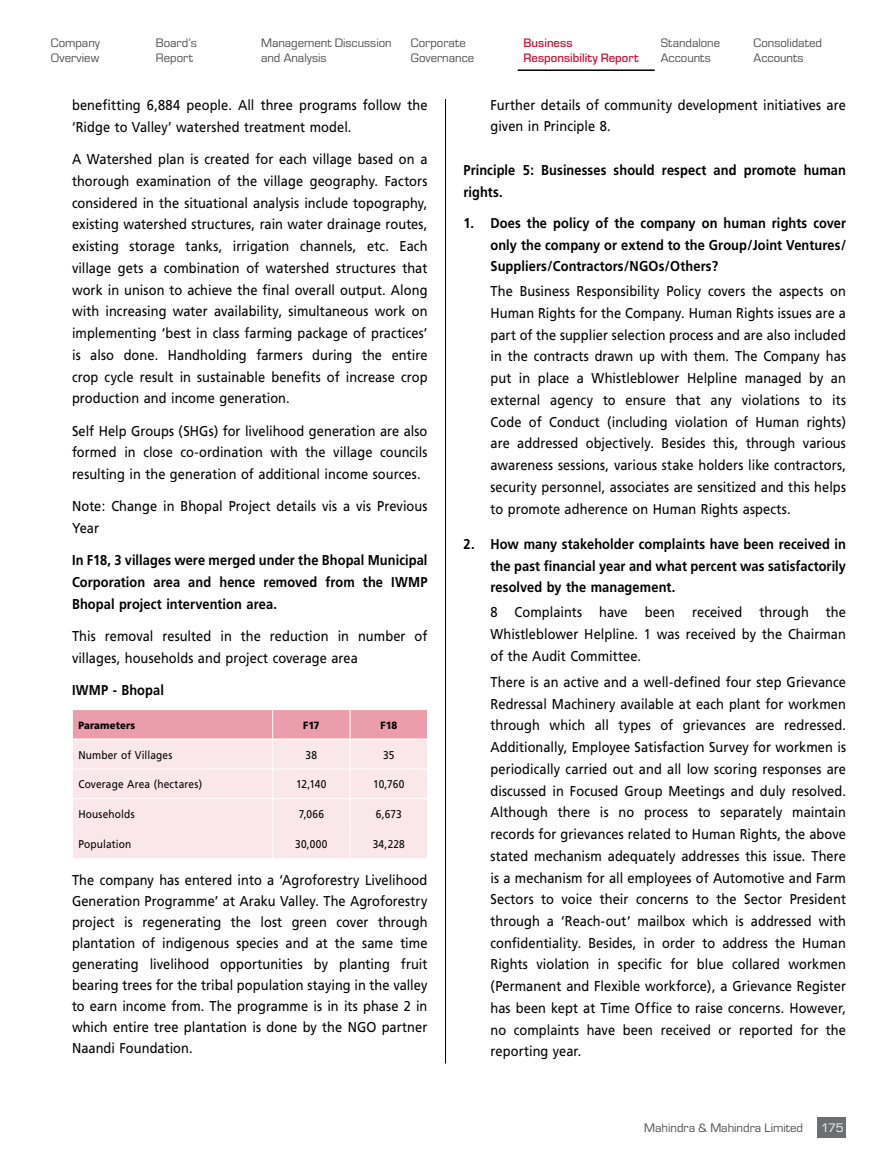
<style>
.page{position:relative;width:891px;height:1161px;background:#fff}
.page>*{position:absolute;margin:0;border:0;box-sizing:border-box;transform-origin:0 0}
.t1{font:14.25px/21.8px "Frutiger";letter-spacing:.005em;color:#000;text-align:justify;scale:.9 1}
.t2{font:700 14.25px/21.8px "Frutiger";letter-spacing:.01em;color:#000;text-align:justify;scale:.9 1}
.t3{font:12.75px/15px "Eurostile";color:#4d4d4f}
.t4{font:500 12.75px/15px "Eurostile";color:#cf0a2c}
.t5{font:12.75px "Eurostile";color:#fff}
.t6{font:11.25px "Frutiger";letter-spacing:.015em;color:#000;scale:.9 1}
.t7{font:900 10.5px "Frutiger";letter-spacing:.015em;color:#000;scale:.9 1}
</style>
<div class="page">
<hr style="left:518px;top:69px;width:137px;height:2px;background:#000">
<div style="left:818px;top:1117px;width:28px;height:21px;background:#6d6e71"></div>
<hr style="left:445px;top:99px;width:1px;height:965px;background:#000">
<div style="left:73px;top:799px;width:354px;height:59px;background:#fae7ea"></div>
<hr style="left:272px;top:799px;width:1px;height:30px;background:#fff">
<hr style="left:350px;top:799px;width:1px;height:30px;background:#fff">
<svg style="left:272px;top:829px;width:1px;height:29px"></svg>
<svg style="left:350px;top:829px;width:1px;height:29px"></svg>
<svg style="left:72px;top:710px;width:355px;height:88px"></svg>
<p class="t3" style="left:51px;top:35px;width:50px">Company<br>Overview</p>
<p class="t3" style="left:156px;top:35px;width:42px">Board’s<br>Report</p>
<p class="t3" style="left:261px;top:35px;width:132px">Management Discussion and Analysis</p>
<p class="t3" style="left:411px;top:35px;width:65px">Corporate<br>Governance</p>
<p class="t4" style="left:524px;top:35px;width:116px">Business<br>Responsibility Report</p>
<p class="t3" style="left:661px;top:35px;width:61px">Standalone<br>Accounts</p>
<p class="t3" style="left:754px;top:35px;width:70px">Consolidated<br>Accounts</p>
<p class="t1" style="left:72px;top:94px;width:397px">benefitting 6,884 people. All three programs follow the ‘Ridge to Valley’ watershed treatment model.</p>
<p class="t1" style="left:72px;top:148px;width:397px">A Watershed plan is created for each village based on a thorough examination of the village geography. Factors considered in the situational analysis include topography, existing watershed structures, rain water drainage routes, existing storage tanks, irrigation channels, etc. Each village gets a combination of watershed structures that work in unison to achieve the final overall output. Along with increasing water availability, simultaneous work on implementing ‘best in class farming package of practices’ is also done. Handholding farmers during the entire crop cycle result in sustainable benefits of increase crop production and income generation.</p>
<p class="t1" style="left:72px;top:420px;width:396px">Self Help Groups (SHGs) for livelihood generation are also formed in close co-ordination with the village councils resulting in the generation of additional income sources.</p>
<p class="t1" style="left:72px;top:495px;width:397px">Note: Change in Bhopal Project details vis a vis Previous<br>Year</p>
<p class="t2" style="left:72px;top:550px;width:397px">In F18, 3 villages were merged under the Bhopal Municipal Corporation area and hence removed from the IWMP Bhopal project intervention area.</p>
<p class="t1" style="left:72px;top:625px;width:396px">This removal resulted in the reduction in number of villages, households and project coverage area</p>
<p class="t2" style="left:72px;top:679px;width:104px">IWMP - Bhopal</p>
<p class="t7" style="left:78px;top:719px;width:65px">Parameters</p>
<p class="t7" style="left:303px;top:719px;width:20px">F17</p>
<p class="t7" style="left:380px;top:719px;width:20px">F18</p>
<p class="t6" style="left:78px;top:748px;width:106px">Number of Villages</p>
<p class="t6" style="left:306px;top:748px;width:14px">38</p>
<p class="t6" style="left:383px;top:748px;width:14px">35</p>
<p class="t6" style="left:78px;top:778px;width:139px">Coverage Area (hectares)</p>
<p class="t6" style="left:296px;top:778px;width:35px">12,140</p>
<p class="t6" style="left:373px;top:778px;width:36px">10,760</p>
<p class="t6" style="left:78px;top:808px;width:64px">Households</p>
<p class="t6" style="left:299px;top:808px;width:30px">7,066</p>
<p class="t6" style="left:376px;top:808px;width:30px">6,673</p>
<p class="t6" style="left:78px;top:837px;width:60px">Population</p>
<p class="t6" style="left:295px;top:837px;width:37px">30,000</p>
<p class="t6" style="left:373px;top:837px;width:37px">34,228</p>
<p class="t1" style="left:72px;top:870px;width:397px;line-height:21px">The company has entered into a ‘Agroforestry Livelihood Generation Programme’ at Araku Valley. The Agroforestry project is regenerating the lost green cover through plantation of indigenous species and at the same time generating livelihood opportunities by planting fruit bearing trees for the tribal population staying in the valley to earn income from. The programme is in its phase 2 in which entire tree plantation is done by the NGO partner Naandi Foundation.</p>
<p class="t1" style="left:491px;top:95px;width:396px;line-height:21px">Further details of community development initiatives are given in Principle 8.</p>
<p class="t2" style="left:464px;top:160px;width:427px">Principle 5: Businesses should respect and promote human rights.</p>
<p class="t2" style="left:491px;top:212px;width:397px;text-indent:-27px">1. Does the policy of the company on human rights cover only the company or extend to the Group/Joint Ventures/ Suppliers/Contractors/NGOs/Others?</p>
<p class="t1" style="left:491px;top:280px;width:397px">The Business Responsibility Policy covers the aspects on Human Rights for the Company. Human Rights issues are a part of the supplier selection process and are also included in the contracts drawn up with them. The Company has put in place a Whistleblower Helpline managed by an external agency to ensure that any violations to its Code of Conduct (including violation of Human rights) are addressed objectively. Besides this, through various awareness sessions, various stake holders like contractors, security personnel, associates are sensitized and this helps to promote adherence on Human Rights aspects.</p>
<p class="t2" style="left:491px;top:533px;width:397px;text-indent:-27px">2. How many stakeholder complaints have been received in the past financial year and what percent was satisfactorily resolved by the management.</p>
<p class="t1" style="left:491px;top:601px;width:397px">8 Complaints have been received through the Whistleblower Helpline. 1 was received by the Chairman of the Audit Committee.</p>
<p class="t1" style="left:491px;top:671px;width:397px">There is an active and a well-defined four step Grievance Redressal Machinery available at each plant for workmen through which all types of grievances are redressed.<br>Additionally, Employee Satisfaction Survey for workmen is periodically carried out and all low scoring responses are discussed in Focused Group Meetings and duly resolved.<br>Although there is no process to separately maintain records for grievances related to Human Rights, the above stated mechanism adequately addresses this issue. There is a mechanism for all employees of Automotive and Farm Sectors to voice their concerns to the Sector President through a ‘Reach-out’ mailbox which is addressed with confidentiality. Besides, in order to address the Human Rights violation in specific for blue collared workmen (Permanent and Flexible workforce), a Grievance Register has been kept at Time Office to raise concerns. However, no complaints have been received or reported for the reporting year.</p>
<p class="t3" style="left:644px;top:1121px;width:160px">Mahindra &amp; Mahindra Limited</p>
<p class="t5" style="left:821px;top:1121px;width:24px">175</p>
</div>
